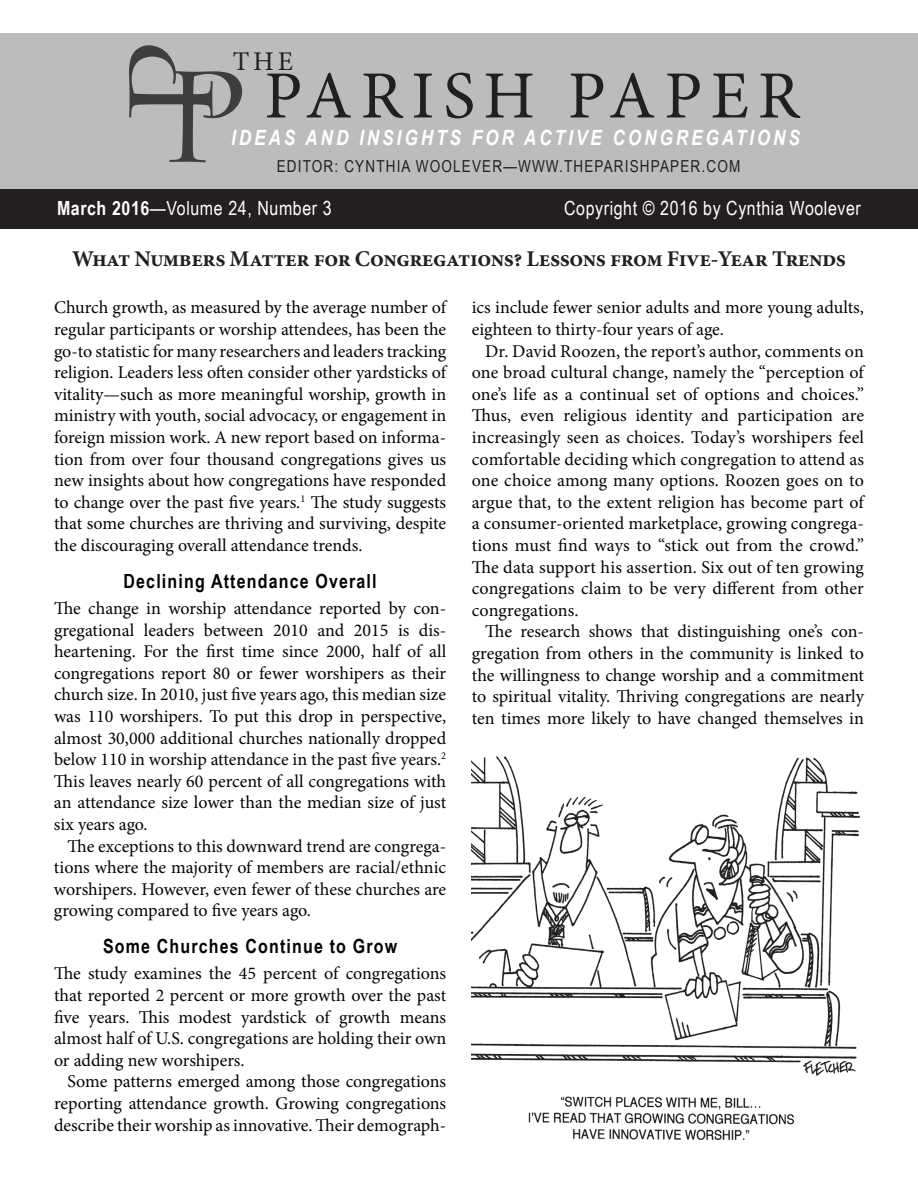
<style>
.page{position:relative;width:918px;height:1188px;background:#fff}
.page>*{position:absolute;margin:0;border:0;box-sizing:border-box;transform-origin:0 0}
.t1{font:67.5px "Minion Pro";letter-spacing:.13em;color:#231f20}
.t2{font:27px "Minion Pro";color:#231f20}
.t3{font:700 22.5px "Minion Pro";letter-spacing:-.02em;color:#231f20}
.t4{font:italic 700 21px "Arial Narrow";letter-spacing:.14em;color:#fff}
.t5{font:19.5px "Arial Narrow";letter-spacing:.03em;color:#fff}
.t6{font:700 19.5px "Arial Narrow";letter-spacing:.06em;color:#040503}
.t7{font:18px/21.6px "Minion Pro";color:#040503;text-align:justify}
.t8{font:16.5px "Arial Narrow";letter-spacing:.07em;color:#231f20}
.s1{font-weight:700}
</style>
<div class="page">
<div style="left:0;top:189px;width:918px;height:40px;background:#231f20"></div>
<div style="left:0;top:33px;width:918px;height:156px;background:#bdbcbc"></div>
<img style="left:472px;top:756px;width:388px;height:384px">
<svg style="left:129px;top:45px;width:113px;height:117px"></svg>
<h2 class="t2" style="left:233px;top:44px;width:62px">THE</h2>
<h1 class="t1" style="left:264px;top:51px;width:537px">PARISH PAPER</h1>
<p class="t4" style="left:231px;top:121px;width:571px">IDEAS AND INSIGHTS FOR ACTIVE CONGREGATIONS</p>
<p class="t8" style="left:277px;top:154px;width:465px">EDITOR: CYNTHIA WOOLEVER—WWW.THEPARISHPAPER.COM</p>
<p class="t5" style="left:57px;top:194px;width:276px"><span class="s1">March 2016</span>—Volume 24, Number 3</p>
<p class="t5" style="left:564px;top:194px;width:298px">Copyright © 2016 by Cynthia Woolever</p>
<p class="t3" style="left:72px;top:243px;width:775px">What Numbers Matter for Congregations? Lessons from Five-Year Trends</p>
<p class="t7" style="left:54px;top:297px;width:394px">Church growth, as measured by the average number of regular participants or worship attendees, has been the go-to statistic for many researchers and leaders tracking religion. Leaders less often consider other yardsticks of vitality—such as more meaningful worship, growth in ministry with youth, social advocacy, or engagement in foreign mission work. A new report based on informa&shy;tion from over four thousand congregations gives us new insights about how congregations have responded to change over the past five years.<sup>1</sup> The study suggests that some churches are thriving and surviving, despite the discouraging overall attendance trends.</p>
<p class="t6" style="left:124px;top:566px;width:255px">Declining Attendance Overall</p>
<p class="t7" style="left:54px;top:598px;width:394px">The change in worship attendance reported by con&shy;gregational leaders between 2010 and 2015 is dis&shy;heartening. For the first time since 2000, half of all congregations report 80 or fewer worshipers as their church size. In 2010, just five years ago, this median size was 110 worshipers. To put this drop in perspective, almost 30,000 additional churches nationally dropped below 110 in worship attendance in the past five years.<sup>2<br></sup>This leaves nearly 60 percent of all congregations with an attendance size lower than the median size of just six years ago.</p>
<p class="t7" style="left:54px;top:835px;width:394px;text-indent:14px">The exceptions to this downward trend are congrega&shy;tions where the majority of members are racial/ethnic worshipers. However, even fewer of these churches are growing compared to five years ago.</p>
<p class="t6" style="left:103px;top:932px;width:296px">Some Churches Continue to Grow</p>
<p class="t7" style="left:54px;top:963px;width:394px">The study examines the 45 percent of congregations that reported 2 percent or more growth over the past five years. This modest yardstick of growth means almost half of U.S. congregations are holding their own or adding new worshipers.</p>
<p class="t7" style="left:54px;top:1071px;width:394px;text-indent:14px">Some patterns emerged among those congregations reporting attendance growth. Growing congregations describe their worship as innovative. Their demograph-</p>
<p class="t7" style="left:472px;top:297px;width:394px">ics include fewer senior adults and more young adults, eighteen to thirty-four years of age.</p>
<p class="t7" style="left:472px;top:340px;width:394px;text-indent:14px">Dr. David Roozen, the report’s author, comments on one broad cultural change, namely the “perception of one’s life as a continual set of options and choices.” Thus, even religious identity and participation are increasingly seen as choices. Today’s worshipers feel comfortable deciding which congregation to attend as one choice among many options. Roozen goes on to argue that, to the extent religion has become part of a consumer-oriented marketplace, growing congrega&shy;tions must find ways to “stick out from the crowd.” The data support his assertion. Six out of ten growing congregations claim to be very different from other congregations.</p>
<p class="t7" style="left:472px;top:621px;width:394px;text-indent:14px">The research shows that distinguishing one’s con&shy;gregation from others in the community is linked to the willingness to change worship and a commitment to spiritual vitality. Thriving congregations are nearly ten times more likely to have changed themselves in</p>
</div>
